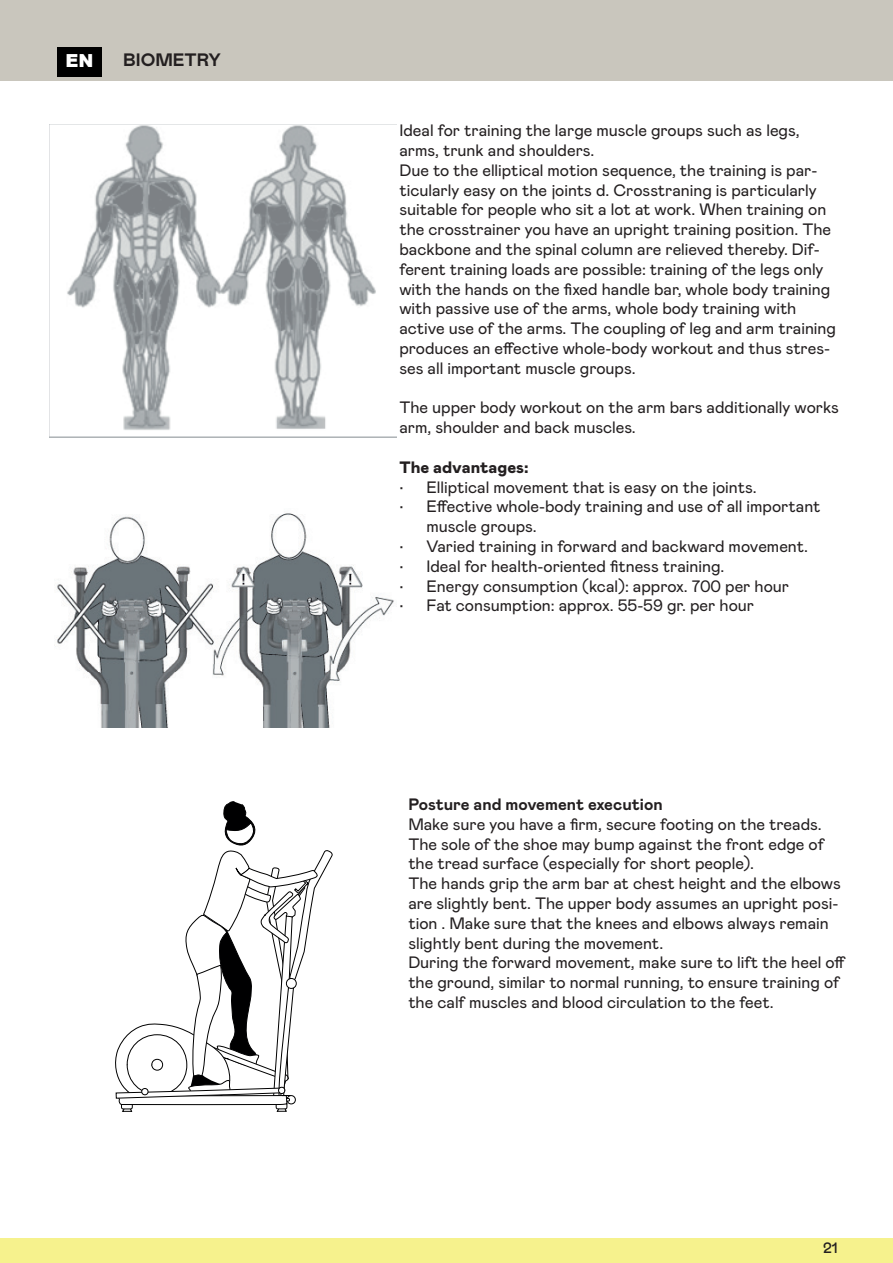
<style>
.page{position:relative;width:893px;height:1263px;background:#fff}
.page>*{position:absolute;margin:0;border:0;box-sizing:border-box;transform-origin:0 0}
.t1{font:700 18px "Mabry";color:#231f20}
.t2{font:900 18px "Arial";color:#fff}
.t3{font:16.5px/19.8px "Mabry";color:#231f20}
.t4{font:700 16.5px "Mabry";color:#231f20}
.t5{font:900 16.5px "Mabry";color:#231f20}
.t6{font:500 15px "Mabry";color:#231f20}
</style>
<div class="page">
<div style="left:0;top:0;width:893px;height:81px;background:#c9c6bd"></div>
<div style="left:0;top:1238px;width:893px;height:25px;background:#f6f28d"></div>
<div style="left:57px;top:47px;width:45px;height:30px;background:#000"></div>
<img style="left:50px;top:125px;width:346px;height:312px">
<svg style="left:115px;top:802px;width:218px;height:310px"></svg>
<img style="left:56px;top:513px;width:338px;height:214px">
<p class="t2" style="left:65px;top:48px;width:29px">EN</p>
<p class="t1" style="left:123px;top:47px;width:99px">BIOMETRY</p>
<p class="t3" style="left:399px;top:120px;width:438px">Ideal for training the large muscle groups such as legs, arms, trunk and shoulders.<br>Due to the elliptical motion sequence, the training is par&shy;ticularly easy on the joints d. Crosstraning is particularly suitable for people who sit a lot at work. When training on the crosstrainer you have an upright training position. The backbone and the spinal column are relieved thereby. Dif&shy;ferent training loads are possible: training of the legs only with the hands on the fixed handle bar, whole body training with passive use of the arms, whole body training with active use of the arms. The coupling of leg and arm training produces an effective whole-body workout and thus stres&shy;ses all important muscle groups.</p>
<p class="t3" style="left:399px;top:397px;width:441px">The upper body workout on the arm bars additionally works arm, shoulder and back muscles.</p>
<p class="t5" style="left:399px;top:455px;width:131px">The advantages:</p>
<p class="t3" style="left:399px;top:476px;width:359px">• Elliptical movement that is easy on the joints.</p>
<p class="t3" style="left:426px;top:496px;width:396px;text-indent:-27px">• Effective whole-body training and use of all important muscle groups.</p>
<p class="t3" style="left:399px;top:535px;width:410px">• Varied training in forward and backward movement.</p>
<p class="t3" style="left:399px;top:555px;width:327px">• Ideal for health-oriented fitness training.</p>
<p class="t3" style="left:399px;top:575px;width:391px">• Energy consumption (kcal): approx. 700 per hour</p>
<p class="t3" style="left:399px;top:595px;width:356px">• Fat consumption: approx. 55-59 gr. per hour</p>
<p class="t4" style="left:408px;top:792px;width:256px">Posture and movement execution</p>
<p class="t3" style="left:408px;top:813px;width:439px">Make sure you have a firm, secure footing on the treads.<br>The sole of the shoe may bump against the front edge of the tread surface (especially for short people).<br>The hands grip the arm bar at chest height and the elbows are slightly bent. The upper body assumes an upright posi&shy;tion . Make sure that the knees and elbows always remain slightly bent during the movement.<br>During the forward movement, make sure to lift the heel off the ground, similar to normal running, to ensure training of the calf muscles and blood circulation to the feet.</p>
<p class="t6" style="left:823px;top:1237px;width:16px">21</p>
</div>
